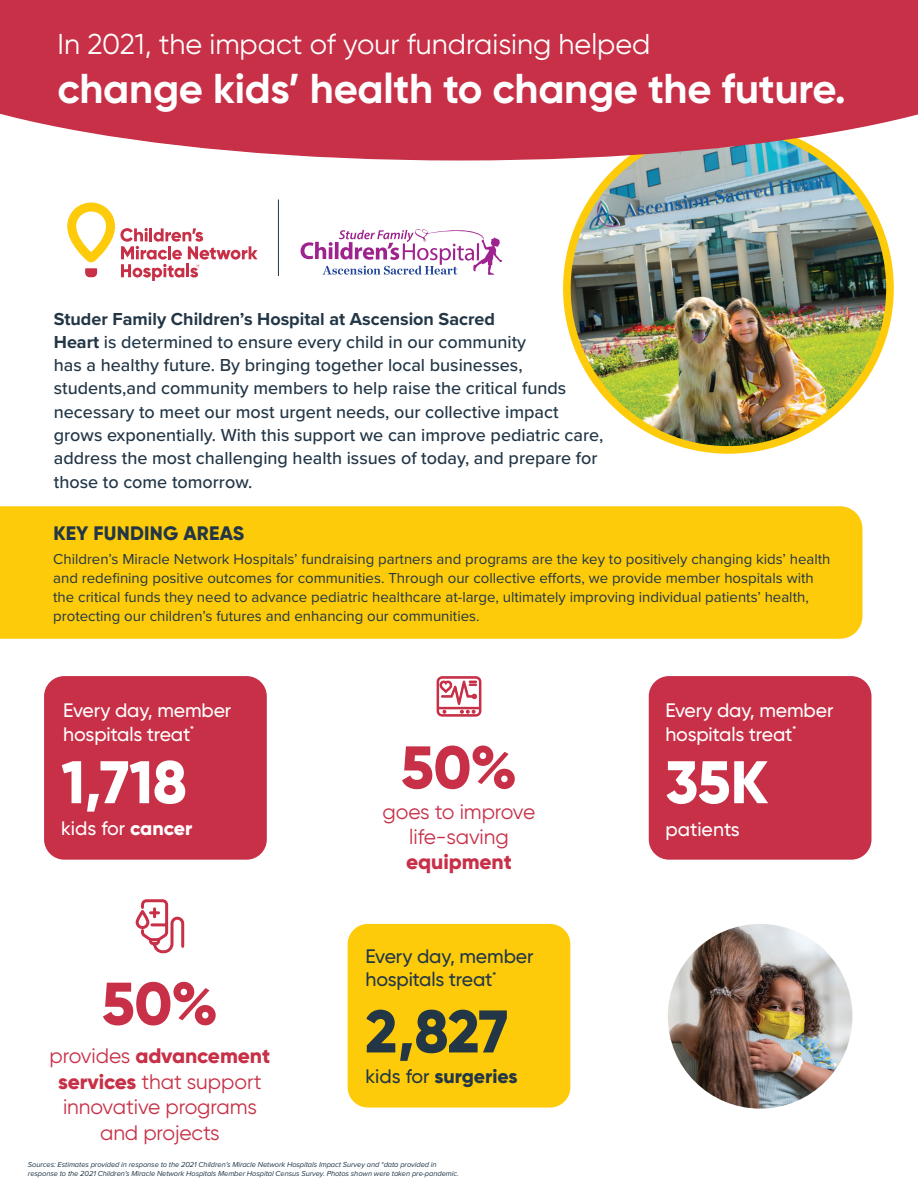
<style>
.page{position:relative;width:918px;height:1188px;background:#fff}
.page>*{position:absolute;margin:0;border:0;box-sizing:border-box;transform-origin:0 0}
.t1{font:800 60px "Gilroy";letter-spacing:-.005em;color:#fff}
.t2{font:800 60px "Gilroy";color:#c73047}
.t3{font:800 60px "Gilroy";color:#223646}
.t4{font:700 41.7px "Gilroy";letter-spacing:-.005em;color:#fff}
.t5{font:28.65px "Gilroy";color:#fff}
.t6{font:21px/25.5px "Gilroy";letter-spacing:-.005em;color:#c73047;text-align:center}
.t7{font:800 21px "Gilroy";letter-spacing:-.005em;color:#c73047}
.t8{font:500 19.5px/23.4px "Gilroy";letter-spacing:-.01em;color:#fff}
.t9{font:800 19.5px "Gilroy";letter-spacing:.01em;color:#223646}
.t10{font:500 19.5px/23.4px "Gilroy";letter-spacing:-.01em;color:#223646}
.t11{font:500 18px/23.2px "Proxima Nova";color:#223646}
.t12{font:15px/18.8px "Proxima Nova";color:#223646}
.t13{font:italic 7.5px/9px "Proxima Nova";letter-spacing:-.01em;color:#223646}
.s1{font-weight:700}
.s2{font-weight:800}
.s3{font-weight:500}
</style>
<div class="page">
<div style="left:563px;top:123px;width:331px;height:331px;background:#fdcb0a;border-radius:50%"></div>
<img style="left:571px;top:131px;width:315px;height:315px;border-radius:158px">
<svg style="left:301px;top:229px;width:201px;height:46px"></svg>
<hr style="left:278px;top:200px;width:1px;height:76px;background:#223646">
<svg style="left:437px;top:676px;width:44px;height:41px"></svg>
<svg style="left:135px;top:899px;width:50px;height:55px"></svg>
<svg style="left:67px;top:203px;width:191px;height:78px"></svg>
<div style="left:0;top:506px;width:862px;height:133px;background:#fdcb0a"></div>
<div style="left:44px;top:676px;width:223px;height:184px;background:#c73047;border-radius:20px"></div>
<div style="left:348px;top:924px;width:222px;height:184px;background:#fdcb0a;border-radius:20px"></div>
<div style="left:649px;top:676px;width:223px;height:184px;background:#c73047;border-radius:20px"></div>
<img style="left:668px;top:924px;width:184px;height:185px;border-radius:92px">
<svg style="left:0;top:0;width:918px;height:160px;background:#c94055"></svg>
<h3 class="t5" style="left:58px;top:27px;width:594px">In 2021, the impact of your fundraising helped</h3>
<h2 class="t4" style="left:58px;top:63px;width:790px">change kids’ health to change the future.</h2>
<p class="t11" style="left:54px;top:306px;width:551px"><span class="s1">Studer Family Children’s Hospital at Ascension Sacred<br>Heart</span> is determined to ensure every child in our community<br>has a healthy future. By bringing together local businesses, students,and community members to help raise the critical funds necessary to meet our most urgent needs, our collective impact grows exponentially. With this support we can improve pediatric care, address the most challenging health issues of today, and prepare for those to come tomorrow.</p>
<p class="t9" style="left:53px;top:521px;width:192px">KEY FUNDING AREAS</p>
<p class="t12" style="left:53px;top:549px;width:779px">Children’s Miracle Network Hospitals’ fundraising partners and programs are the key to positively changing kids’ health and redefining positive outcomes for communities. Through our collective efforts, we provide member hospitals with the critical funds they need to advance pediatric healthcare at-large, ultimately improving individual patients’ health, protecting our children’s futures and enhancing our communities.</p>
<p class="t8" style="left:63px;top:698px;width:170px">Every day, member hospitals treat<sup>*</sup></p>
<h1 class="t1" style="left:61px;top:744px;width:127px">1,718</h1>
<p class="t8" style="left:61px;top:816px;width:133px">kids for <span class="s2">cancer</span></p>
<h1 class="t2" style="left:102px;top:966px;width:118px">50%</h1>
<p class="t6" style="left:50px;top:1043px;width:222px">provides <span class="s2">advancement services</span> that support innovative programs and projects</p>
<h1 class="t2" style="left:401px;top:730px;width:118px">50%</h1>
<p class="t6" style="left:383px;top:798px;width:154px">goes to improve life-saving</p>
<p class="t7" style="left:406px;top:849px;width:107px">equipment</p>
<p class="t10" style="left:365px;top:944px;width:170px">Every day, member hospitals treat<sup>*</sup></p>
<h1 class="t3" style="left:365px;top:994px;width:144px">2,827</h1>
<p class="t9" style="left:365px;top:1064px;width:154px"><span class="s3">kids for</span> surgeries</p>
<p class="t13" style="left:28px;top:1160px;width:432px">Sources: Estimates provided in response to the 2021 Children’s Miracle Network Hospitals Impact Survey and *data provided in response to the 2021 Children’s Miracle Network Hospitals Member Hospital Census Survey. Photos shown were taken pre-pandemic.</p>
<p class="t8" style="left:665px;top:698px;width:170px">Every day, member hospitals treat<sup>*</sup></p>
<h1 class="t1" style="left:665px;top:744px;width:104px">35K</h1>
<p class="t8" style="left:665px;top:817px;width:76px">patients</p>
</div>
